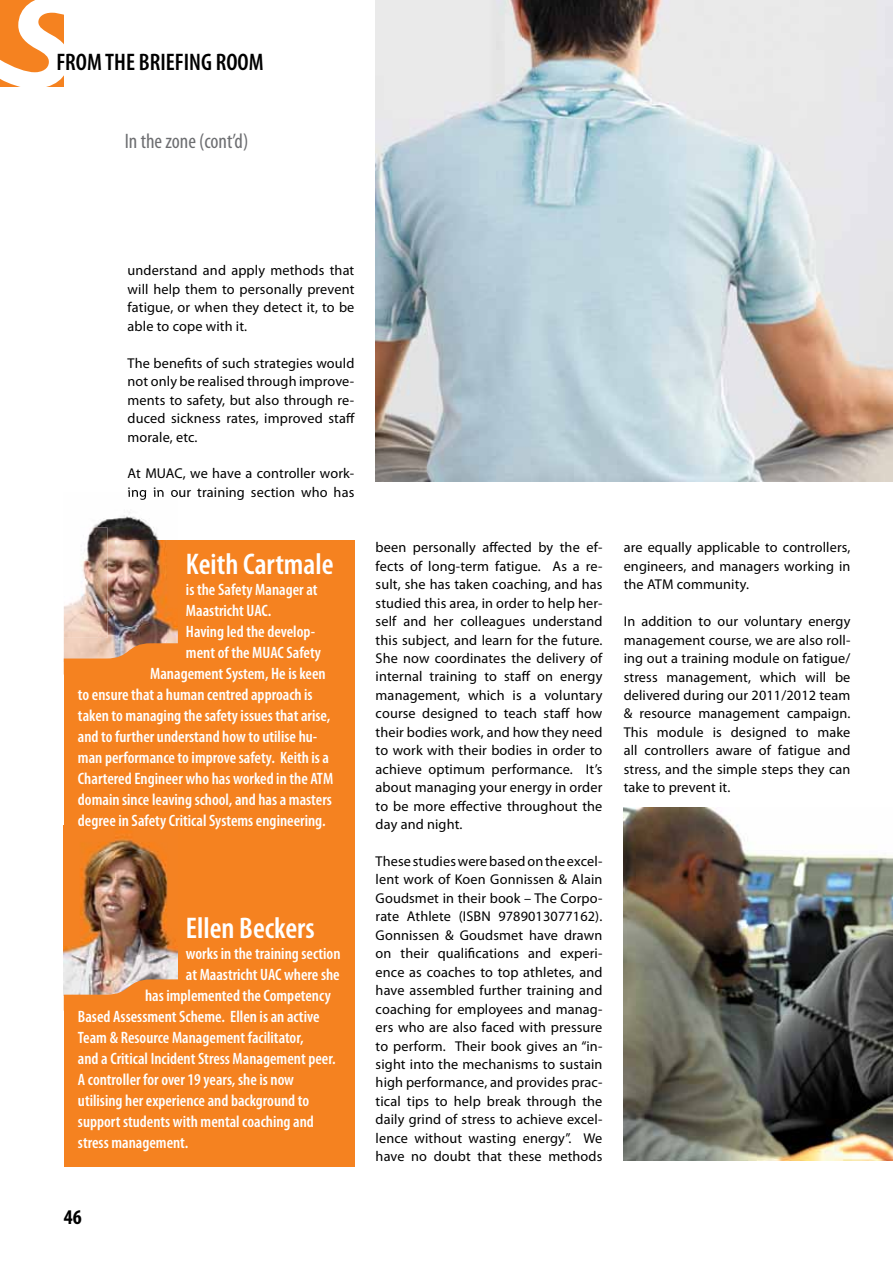
<style>
.page{position:relative;width:893px;height:1263px;background:#fff}
.page>*{position:absolute;margin:0;border:0;box-sizing:border-box;transform-origin:0 0}
.t1{font:600 condensed 30px "Myriad Pro";color:#fff}
.t2{font:600 condensed 24px "Myriad Pro";color:#000}
.t3{font:condensed 21px "Myriad Pro";color:#6d6e71}
.t4{font:700 condensed 21px "Myriad Pro";color:#000}
.t5{font:600 condensed 16.5px "Myriad Pro";color:#fff}
.t6{font:14.25px/18.5px "Myriad Pro";letter-spacing:.01em;color:#000;text-align:justify}
</style>
<div class="page">
<svg style="left:0;top:0;width:64px;height:87px"></svg>
<img style="left:624px;top:808px;width:269px;height:353px">
<div style="left:64px;top:540px;width:290px;height:627px;background:#f58220"></div>
<img style="left:64px;top:837px;width:114px;height:142px">
<svg style="left:64px;top:979px;width:114px;height:16px"></svg>
<img style="left:376px;top:0;width:517px;height:482px">
<img style="left:64px;top:512px;width:114px;height:131px">
<img style="left:128px;top:492px;width:50px;height:8px">
<img style="left:64px;top:527px;width:43px;height:111px">
<svg style="left:64px;top:643px;width:114px;height:16px"></svg>
<h2 class="t2" style="left:56px;top:48px;width:209px">FROM THE BRIEFING ROOM</h2>
<h3 class="t3" style="left:125px;top:129px;width:125px">In the zone (cont’d)</h3>
<p class="t6" style="left:128px;top:262px;width:228px">understand and apply methods that will help them to personally prevent fatigue, or when they detect it, to be able to cope with it.</p>
<p class="t6" style="left:128px;top:354px;width:229px">The benefits of such strategies would not only be realised through improve&shy;ments to safety, but also through re&shy;duced sickness rates, improved staff morale, etc.</p>
<p class="t6" style="left:128px;top:465px;width:228px">At MUAC, we have a controller work&shy;ing in our training section who has</p>
<h1 class="t1" style="left:186px;top:548px;width:149px">Keith Cartmale</h1>
<p class="t5" style="left:186px;top:581px;width:133px">is the Safety Manager at</p>
<p class="t5" style="left:186px;top:602px;width:87px">Maastricht UAC.</p>
<p class="t5" style="left:186px;top:623px;width:131px">Having led the develop-</p>
<p class="t5" style="left:186px;top:644px;width:137px">ment of the MUAC Safety</p>
<p class="t5" style="left:150px;top:665px;width:177px">Management System, He is keen</p>
<p class="t5" style="left:78px;top:686px;width:236px">to ensure that a human centred approach is</p>
<p class="t5" style="left:78px;top:707px;width:254px">taken to managing the safety issues that arise,</p>
<p class="t5" style="left:78px;top:728px;width:241px">and to further understand how to utilise hu-</p>
<p class="t5" style="left:78px;top:749px;width:253px">man performance to improve safety. Keith is a</p>
<p class="t5" style="left:78px;top:770px;width:257px">Chartered Engineer who has worked in the ATM</p>
<p class="t5" style="left:78px;top:791px;width:256px">domain since leaving school, and has a masters</p>
<p class="t5" style="left:78px;top:812px;width:249px">degree in Safety Critical Systems engineering.</p>
<h1 class="t1" style="left:186px;top:912px;width:130px">Ellen Beckers</h1>
<p class="t5" style="left:186px;top:945px;width:156px">works in the training section</p>
<p class="t5" style="left:186px;top:966px;width:155px">at Maastricht UAC where she</p>
<p class="t5" style="left:145px;top:987px;width:187px">has implemented the Competency</p>
<p class="t5" style="left:78px;top:1008px;width:243px">Based Assessment Scheme. Ellen is an active</p>
<p class="t5" style="left:78px;top:1029px;width:227px">Team &amp; Resource Management facilitator,</p>
<p class="t5" style="left:78px;top:1050px;width:259px">and a Critical Incident Stress Management peer.</p>
<p class="t5" style="left:78px;top:1071px;width:218px">A controller for over 19 years, she is now</p>
<p class="t5" style="left:78px;top:1092px;width:233px">utilising her experience and background to</p>
<p class="t5" style="left:78px;top:1113px;width:237px">support students with mental coaching and</p>
<p class="t5" style="left:78px;top:1134px;width:112px">stress management.</p>
<h3 class="t4" style="left:64px;top:1205px;width:19px">46</h3>
<p class="t6" style="left:376px;top:538px;width:228px">been personally affected by the ef&shy;fects of long-term fatigue. As a re&shy;sult, she has taken coaching, and has studied this area, in order to help her&shy;self and her colleagues understand this subject, and learn for the future.<br>She now coordinates the delivery of internal training to staff on energy management, which is a voluntary course designed to teach staff how their bodies work, and how they need to work with their bodies in order to achieve optimum performance. It’s about managing your energy in order to be more effective throughout the day and night.</p>
<p class="t6" style="left:376px;top:852px;width:228px">These studies were based on the excel&shy;lent work of Koen Gonnissen &amp; Alain Goudsmet in their book – The Corpo&shy;rate Athlete (ISBN 9789013077162).<br>Gonnissen &amp; Goudsmet have drawn on their qualifications and experi&shy;ence as coaches to top athletes, and have assembled further training and coaching for employees and manag&shy;ers who are also faced with pressure to perform. Their book gives an “in&shy;sight into the mechanisms to sustain high performance, and provides prac&shy;tical tips to help break through the daily grind of stress to achieve excel&shy;lence without wasting energy”. We have no doubt that these methods</p>
<p class="t6" style="left:624px;top:539px;width:228px">are equally applicable to controllers, engineers, and managers working in the ATM community.</p>
<p class="t6" style="left:624px;top:612px;width:228px">In addition to our voluntary energy management course, we are also roll&shy;ing out a training module on fatigue/ stress management, which will be delivered during our 2011/2012 team &amp; resource management campaign.<br>This module is designed to make all controllers aware of fatigue and stress, and the simple steps they can take to prevent it.</p>
</div>
